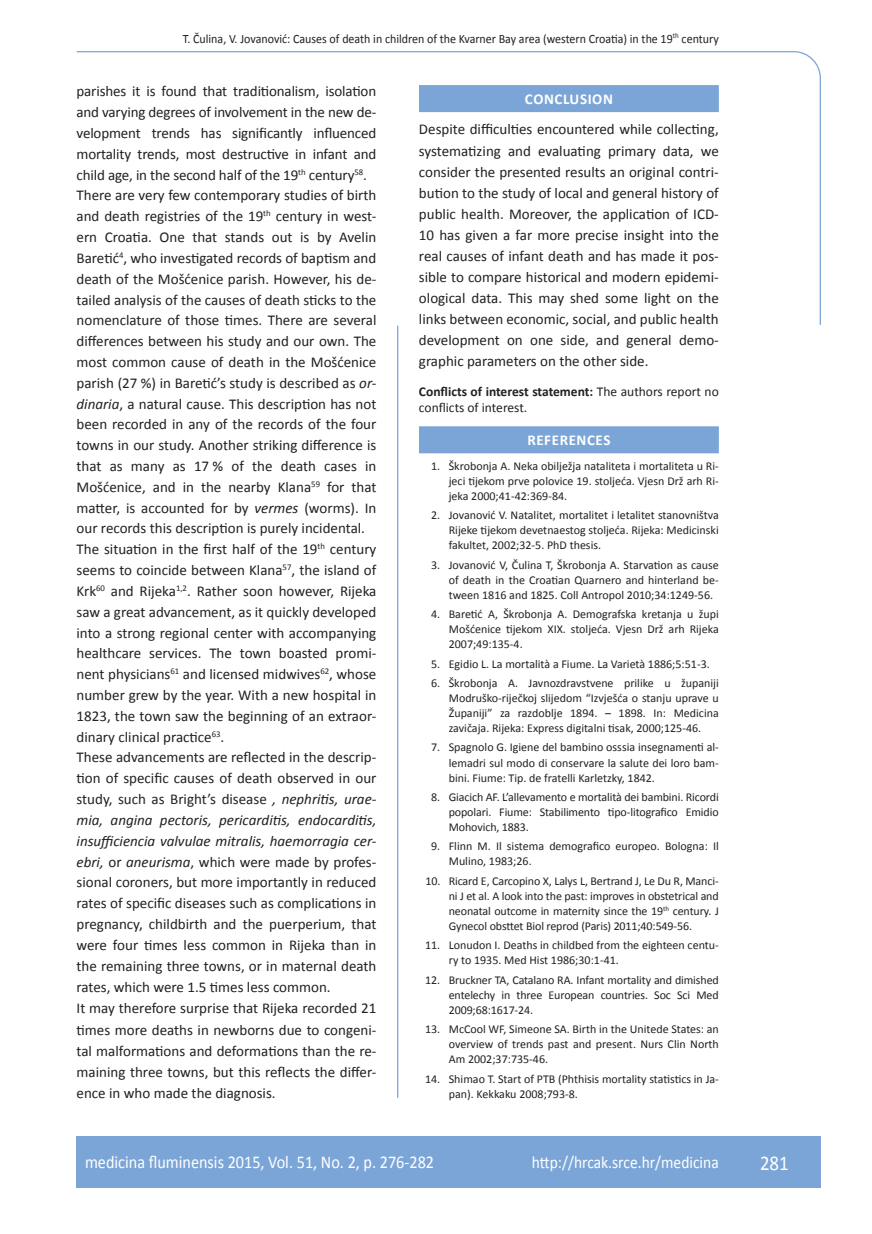
<style>
.page{position:relative;width:872px;height:1234px;background:#fff}
.page>*{position:absolute;margin:0;border:0;box-sizing:border-box;transform-origin:0 0}
.t1{font:21px "Calibri";color:#fff;scale:.9 1}
.t2{font:18px "Calibri";color:#fff;scale:.9 1}
.t3{font:17.25px "Calibri";color:#fff;scale:.9 1}
.t4{font:15px/20.9px "Calibri";color:#231f20}
.t5{font:700 15px "Calibri";letter-spacing:.04em;color:#fff}
.t6{font:13.5px/16.5px "Calibri";color:#231f20}
.t7{font:12.75px "Calibri";color:#231f20;scale:.94 1}
.t8{font:12px/15px "Calibri";color:#231f20;text-align:justify}
.s1{font-style:italic}
.s2{font-weight:700}
</style>
<div class="page">
<svg style="left:76px;top:51px;width:745px;height:275px"></svg>
<hr style="left:397px;top:325px;width:1px;height:772px;background:#7ca5d7">
<div style="left:77px;top:1135px;width:744px;height:51px;background:#7ca5d7"></div>
<div style="left:419px;top:85px;width:300px;height:27px;background:#7ca5d7"></div>
<div style="left:419px;top:426px;width:300px;height:27px;background:#7ca5d7"></div>
<p class="t7" style="left:183px;top:30px;width:572px">T. Čulina, V. Jovanović: Causes of death in children of the Kvarner Bay area (western Croatia) in the 19<sup>th</sup> century</p>
<p class="t4" style="left:77px;top:80px;width:301px">parishes it is found that traditionalism, isolation and varying degrees of involvement in the new de&shy;velopment trends has significantly influenced mortality trends, most destructive in infant and child age, in the second half of the 19<sup>th</sup> century<sup>58</sup>.<br>There are very few contemporary studies of birth and death registries of the 19<sup>th</sup> century in west&shy;ern Croatia. One that stands out is by Avelin Baretić<sup>4</sup>, who investigated records of baptism and death of the Mošćenice parish. However, his de&shy;tailed analysis of the causes of death sticks to the nomenclature of those times. There are several differences between his study and our own. The most common cause of death in the Mošćenice parish (27 %) in Baretić’s study is described as <span class="s1">or&shy;dinaria</span>, a natural cause. This description has not been recorded in any of the records of the four towns in our study. Another striking difference is that as many as 17 % of the death cases in Mošćenice, and in the nearby Klana<sup>59</sup> for that matter, is accounted for by <span class="s1">vermes</span> (worms). In our records this description is purely incidental.<br>The situation in the first half of the 19<sup>th</sup> century seems to coincide between Klana<sup>57</sup>, the island of Krk<sup>60</sup> and Rijeka<sup>1,2</sup>. Rather soon however, Rijeka saw a great advancement, as it quickly developed into a strong regional center with accompanying healthcare services. The town boasted promi&shy;nent physicians<sup>61</sup> and licensed midwives<sup>62</sup>, whose number grew by the year. With a new hospital in 1823, the town saw the beginning of an extraor&shy;dinary clinical practice<sup>63</sup>.<br>These advancements are reflected in the descrip&shy;tion of specific causes of death observed in our study, such as Bright’s disease <span class="s1">, nephritis, urae&shy;mia, angina pectoris, pericarditis, endocarditis, insufficiencia valvulae mitralis, haemorragia cer&shy;ebri,</span> or <span class="s1">aneurisma</span>, which were made by profes&shy;sional coroners, but more importantly in reduced rates of specific diseases such as complications in pregnancy, childbirth and the puerperium, that were four times less common in Rijeka than in the remaining three towns, or in maternal death rates, which were 1.5 times less common.<br>It may therefore surprise that Rijeka recorded 21 times more deaths in newborns due to congeni&shy;tal malformations and deformations than the re&shy;maining three towns, but this reflects the differ&shy;ence in who made the diagnosis.</p>
<p class="t5" style="left:525px;top:90px;width:89px">CONCLUSION</p>
<p class="t4" style="left:419px;top:118px;width:301px;text-align:justify">Despite difficulties encountered while collecting, systematizing and evaluating primary data, we consider the presented results an original contri&shy;bution to the study of local and general history of public health. Moreover, the application of ICD-10 has given a far more precise insight into the real causes of infant death and has made it pos&shy;sible to compare historical and modern epidemi&shy;ological data. This may shed some light on the links between economic, social, and public health development on one side, and general demo&shy;graphic parameters on the other side.</p>
<p class="t6" style="left:419px;top:382px;width:301px"><span class="s2">Conflicts of interest statement:</span> The authors report no conflicts of interest.</p>
<p class="t5" style="left:527px;top:430px;width:85px">REFERENCES</p>
<p class="t8" style="left:449px;top:457px;width:271px;text-indent:-18px">1. Škrobonja A. Neka obilježja nataliteta i mortaliteta u Ri&shy;jeci tijekom prve polovice 19. stoljeća. Vjesn Drž arh Ri&shy;jeka 2000;41-42:369-84.</p>
<p class="t8" style="left:449px;top:507px;width:271px;text-indent:-18px">2. Jovanović V. Natalitet, mortalitet i letalitet stanovništva Rijeke tijekom devetnaestog stoljeća. Rijeka: Medicinski fakultet, 2002;32-5. PhD thesis.</p>
<p class="t8" style="left:449px;top:556px;width:271px;text-indent:-18px">3. Jovanović V, Čulina T, Škrobonja A. Starvation as cause of death in the Croatian Quarnero and hinterland be&shy;tween 1816 and 1825. Coll Antropol 2010;34:1249-56.</p>
<p class="t8" style="left:449px;top:606px;width:271px;text-indent:-18px">4. Baretić A, Škrobonja A. Demografska kretanja u župi Mošćenice tijekom XIX. stoljeća. Vjesn Drž arh Rijeka 2007;49:135-4.</p>
<p class="t8" style="left:431px;top:655px;width:280px">5. Egidio L. La mortalità a Fiume. La Varietà 1886;5:51-3.</p>
<p class="t8" style="left:449px;top:674px;width:272px;text-indent:-18px">6. Škrobonja A. Javnozdravstvene prilike u županiji Modruško-riječkoj slijedom “Izvješća o stanju uprave u Županiji” za razdoblje 1894. – 1898. In: Medicina zavičaja. Rijeka: Express digitalni tisak, 2000;125-46.</p>
<p class="t8" style="left:449px;top:739px;width:271px;text-indent:-18px">7. Spagnolo G. Igiene del bambino osssia insegnamenti al&shy;lemadri sul modo di conservare la salute dei loro bam&shy;bini. Fiume: Tip. de fratelli Karletzky, 1842.</p>
<p class="t8" style="left:449px;top:788px;width:271px;text-indent:-18px">8. Giacich AF. L’allevamento e mortalità dei bambini. Ricordi popolari. Fiume: Stabilimento tipo-litografico Emidio Mohovich, 1883.</p>
<p class="t8" style="left:449px;top:838px;width:271px;text-indent:-18px">9. Flinn M. Il sistema demografico europeo. Bologna: Il<br>Mulino, 1983;26.</p>
<p class="t8" style="left:449px;top:872px;width:272px;text-indent:-23px">10. Ricard E, Carcopino X, Lalys L, Bertrand J, Le Du R, Manci&shy;ni J et al. A look into the past: improves in obstetrical and neonatal outcome in maternity since the 19<sup>th</sup> century. J Gynecol obsttet Biol reprod (Paris) 2011;40:549-56.</p>
<p class="t8" style="left:449px;top:937px;width:271px;text-indent:-24px">11. Lonudon I. Deaths in childbed from the eighteen centu&shy;ry to 1935. Med Hist 1986;30:1-41.</p>
<p class="t8" style="left:449px;top:971px;width:271px;text-indent:-24px">12. Bruckner TA, Catalano RA. Infant mortality and dimished entelechy in three European countries. Soc Sci Med 2009;68:1617-24.</p>
<p class="t8" style="left:449px;top:1020px;width:271px;text-indent:-24px">13. McCool WF, Simeone SA. Birth in the Unitede States: an overview of trends past and present. Nurs Clin North Am 2002;37:735-46.</p>
<p class="t8" style="left:449px;top:1070px;width:271px;text-indent:-24px">14. Shimao T. Start of PTB (Phthisis mortality statistics in Ja&shy;pan). Kekkaku 2008;793-8.</p>
<p class="t2" style="left:85px;top:1150px;width:389px">medicina fluminensis 2015, Vol. 51, No. 2, p. 276-282</p>
<p class="t3" style="left:532px;top:1151px;width:209px">http://hrcak.srce.hr/medicina</p>
<h1 class="t1" style="left:760px;top:1149px;width:33px">281</h1>
</div>
